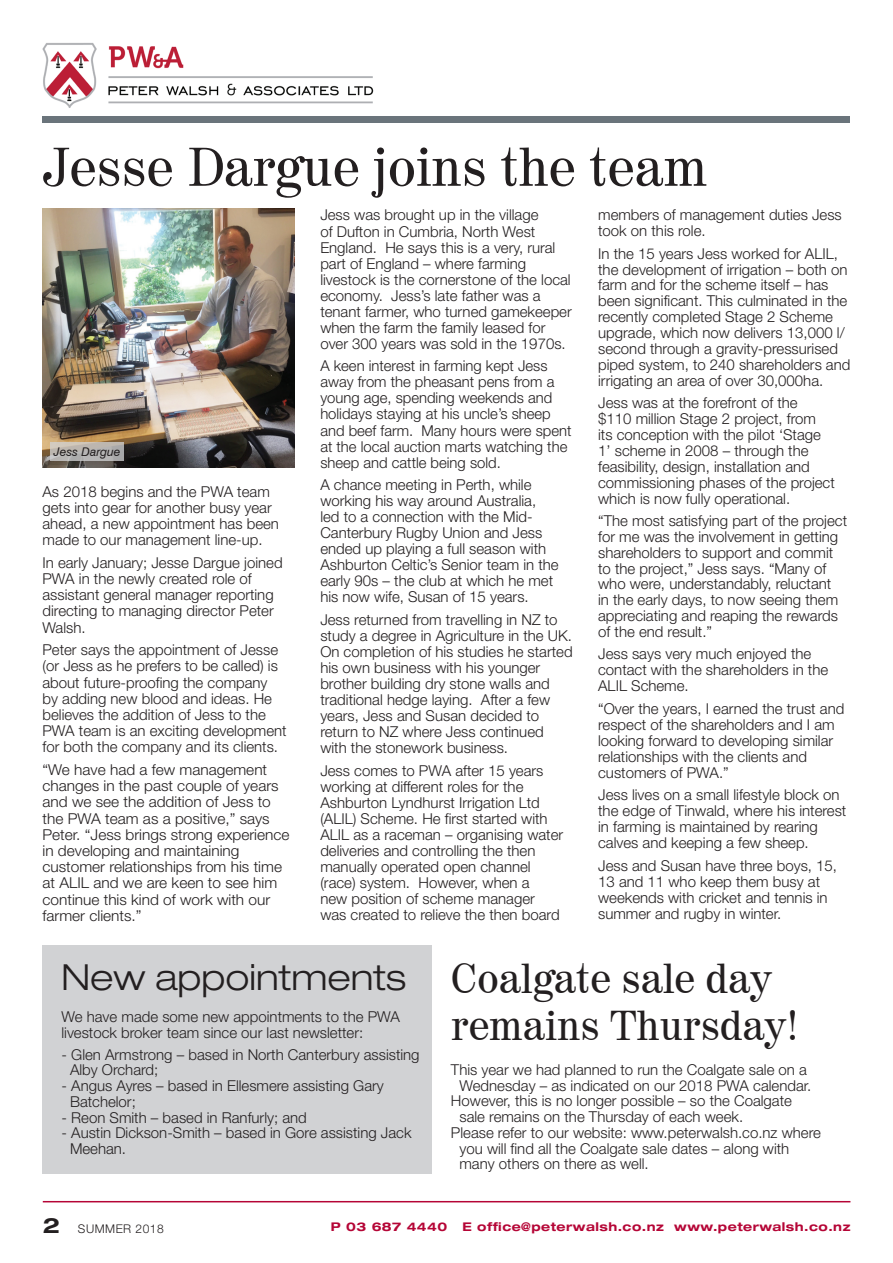
<style>
.page{position:relative;width:893px;height:1263px;background:#fff}
.page>*{position:absolute;margin:0;border:0;box-sizing:border-box;transform-origin:0 0}
.t1{font:54.15px "Century 725 BT";color:#231f20}
.t2{font:41.55px "Century 725 BT";color:#231f20}
.t3{font:300 expanded 36px "Helvetica Neue";color:#231f20}
.t4{font:300 15px/16px "Helvetica Neue";color:#231f20}
.t5{font:700 expanded 12px "Helvetica Neue";letter-spacing:.04em;color:#b50536}
.t6{font:300 12px "Helvetica Neue";letter-spacing:.04em;color:#231f20}
.t7{font:italic 12px "Swiss 721 BT";color:#231f20}
.s1{font-family:"Century 725 BT";font-weight:400;font-stretch:normal;font-size:41.55px}
.s2{font-weight:700;font-stretch:expanded;font-size:21px}
</style>
<div class="page">
<hr style="left:43px;top:1201px;width:807px;height:1px;background:#b50536">
<img style="left:42px;top:43px;width:357px;height:76px">
<div style="left:43px;top:117px;width:807px;height:6px;background:#6a747b"></div>
<div style="left:42px;top:945px;width:390px;height:229px;background:#d1d2d4"></div>
<img style="left:43px;top:209px;width:252px;height:259px">
<svg style="left:51px;top:442px;width:73px;height:19px"></svg>
<h1 class="t1" style="left:43px;top:133px;width:666px">Jesse Dargue joins the team</h1>
<p class="t7" style="left:54px;top:444px;width:68px">Jess Dargue</p>
<p class="t4" style="left:43px;top:483px;width:238px">As 2018 begins and the PWA team gets into gear for another busy year ahead, a new appointment has been made to our management line-up.</p>
<p class="t4" style="left:43px;top:554px;width:242px">In early January; Jesse Dargue joined<br>PWA in the newly created role of assistant general manager reporting directing to managing director Peter<br>Walsh.</p>
<p class="t4" style="left:43px;top:641px;width:246px">Peter says the appointment of Jesse (or Jess as he prefers to be called) is about future-proofing the company by adding new blood and ideas. He believes the addition of Jess to the PWA team is an exciting development for both the company and its clients.</p>
<p class="t4" style="left:43px;top:761px;width:248px">“We have had a few management changes in the past couple of years and we see the addition of Jess to the PWA team as a positive,” says<br>Peter. “Jess brings strong experience in developing and maintaining customer relationships from his time at ALIL and we are keen to see him continue this kind of work with our farmer clients.”</p>
<p class="t4" style="left:320px;top:207px;width:253px">Jess was brought up in the village<br>of Dufton in Cumbria, North West England. He says this is a very, rural part of England – where farming livestock is the cornerstone of the local economy. Jess’s late father was a tenant farmer, who turned gamekeeper when the farm the family leased for over 300 years was sold in the 1970s.</p>
<p class="t4" style="left:320px;top:358px;width:253px">A keen interest in farming kept Jess away from the pheasant pens from a young age, spending weekends and holidays staying at his uncle’s sheep and beef farm. Many hours were spent at the local auction marts watching the sheep and cattle being sold.</p>
<p class="t4" style="left:320px;top:476px;width:240px">A chance meeting in Perth, while working his way around Australia, led to a connection with the Mid-Canterbury Rugby Union and Jess ended up playing a full season with Ashburton Celtic’s Senior team in the early 90s – the club at which he met his now wife, Susan of 15 years.</p>
<p class="t4" style="left:320px;top:611px;width:254px">Jess returned from travelling in NZ to study a degree in Agriculture in the UK.<br>On completion of his studies he started his own business with his younger brother building dry stone walls and traditional hedge laying. After a few years, Jess and Susan decided to return to NZ where Jess continued with the stonework business.</p>
<p class="t4" style="left:320px;top:762px;width:244px">Jess comes to PWA after 15 years working at different roles for the Ashburton Lyndhurst Irrigation Ltd (ALIL) Scheme. He first started with ALIL as a raceman – organising water deliveries and controlling the then manually operated open channel (race) system. However, when a<br>new position of scheme manager was created to relieve the then board</p>
<p class="t4" style="left:598px;top:207px;width:245px">members of management duties Jess took on this role.</p>
<p class="t4" style="left:598px;top:245px;width:254px">In the 15 years Jess worked for ALIL, the development of irrigation – both on farm and for the scheme itself – has been significant. This culminated in the recently completed Stage 2 Scheme upgrade, which now delivers 13,000 l/ second through a gravity-pressurised piped system, to 240 shareholders and irrigating an area of over 30,000ha.</p>
<p class="t4" style="left:598px;top:394px;width:238px">Jess was at the forefront of the<br>$110 million Stage 2 project, from<br>its conception with the pilot ‘Stage 1’ scheme in 2008 – through the feasibility, design, installation and commissioning phases of the project which is now fully operational.</p>
<p class="t4" style="left:598px;top:512px;width:250px">“The most satisfying part of the project for me was the involvement in getting shareholders to support and commit to the project,” Jess says. “Many of who were, understandably, reluctant<br>in the early days, to now seeing them appreciating and reaping the rewards of the end result.”</p>
<p class="t4" style="left:598px;top:646px;width:232px">Jess says very much enjoyed the contact with the shareholders in the<br>ALIL Scheme.</p>
<p class="t4" style="left:598px;top:700px;width:248px">“Over the years, I earned the trust and respect of the shareholders and I am looking forward to developing similar relationships with the clients and customers of PWA.”</p>
<p class="t4" style="left:598px;top:787px;width:250px">Jess lives on a small lifestyle block on the edge of Tinwald, where his interest in farming is maintained by rearing calves and keeping a few sheep.</p>
<p class="t4" style="left:598px;top:857px;width:240px">Jess and Susan have three boys, 15,<br>13 and 11 who keep them busy at weekends with cricket and tennis in summer and rugby in winter.</p>
<h3 class="t3" style="left:61px;top:955px;width:711px">New appointments <span class="s1">Coalgate sale day</span></h3>
<h2 class="t2" style="left:451px;top:999px;width:350px">remains Thursday!</h2>
<p class="t4" style="left:61px;top:1008px;width:340px">We have made some new appointments to the PWA livestock broker team since our last newsletter:</p>
<p class="t4" style="left:70px;top:1046px;width:351px;text-indent:-9px">- Glen Armstrong – based in North Canterbury assisting<br>Alby Orchard;</p>
<p class="t4" style="left:70px;top:1077px;width:315px;text-indent:-9px">- Angus Ayres – based in Ellesmere assisting Gary<br>Batchelor;</p>
<p class="t4" style="left:61px;top:1109px;width:247px">- Reon Smith – based in Ranfurly; and</p>
<p class="t4" style="left:70px;top:1125px;width:343px;text-indent:-9px">- Austin Dickson-Smith – based in Gore assisting Jack<br>Meehan.</p>
<p class="t4" style="left:451px;top:1061px;width:357px">This year we had planned to run the Coalgate sale on a</p>
<p class="t4" style="left:459px;top:1077px;width:353px">Wednesday – as indicated on our 2018 PWA calendar.</p>
<p class="t4" style="left:451px;top:1093px;width:342px">However, this is no longer possible – so the Coalgate</p>
<p class="t4" style="left:459px;top:1108px;width:285px">sale remains on the Thursday of each week.</p>
<p class="t4" style="left:451px;top:1124px;width:371px">Please refer to our website: www.peterwalsh.co.nz where</p>
<p class="t4" style="left:459px;top:1140px;width:331px">you will find all the Coalgate sale dates – along with</p>
<p class="t4" style="left:459px;top:1156px;width:191px">many others on there as well.</p>
<p class="t6" style="left:43px;top:1221px;width:122px"><span class="s2">2</span> SUMMER 2018</p>
<p class="t5" style="left:331px;top:1219px;width:118px">P 03 687 4440</p>
<p class="t5" style="left:463px;top:1219px;width:389px">E office@peterwalsh.co.nz www.peterwalsh.co.nz</p>
</div>
